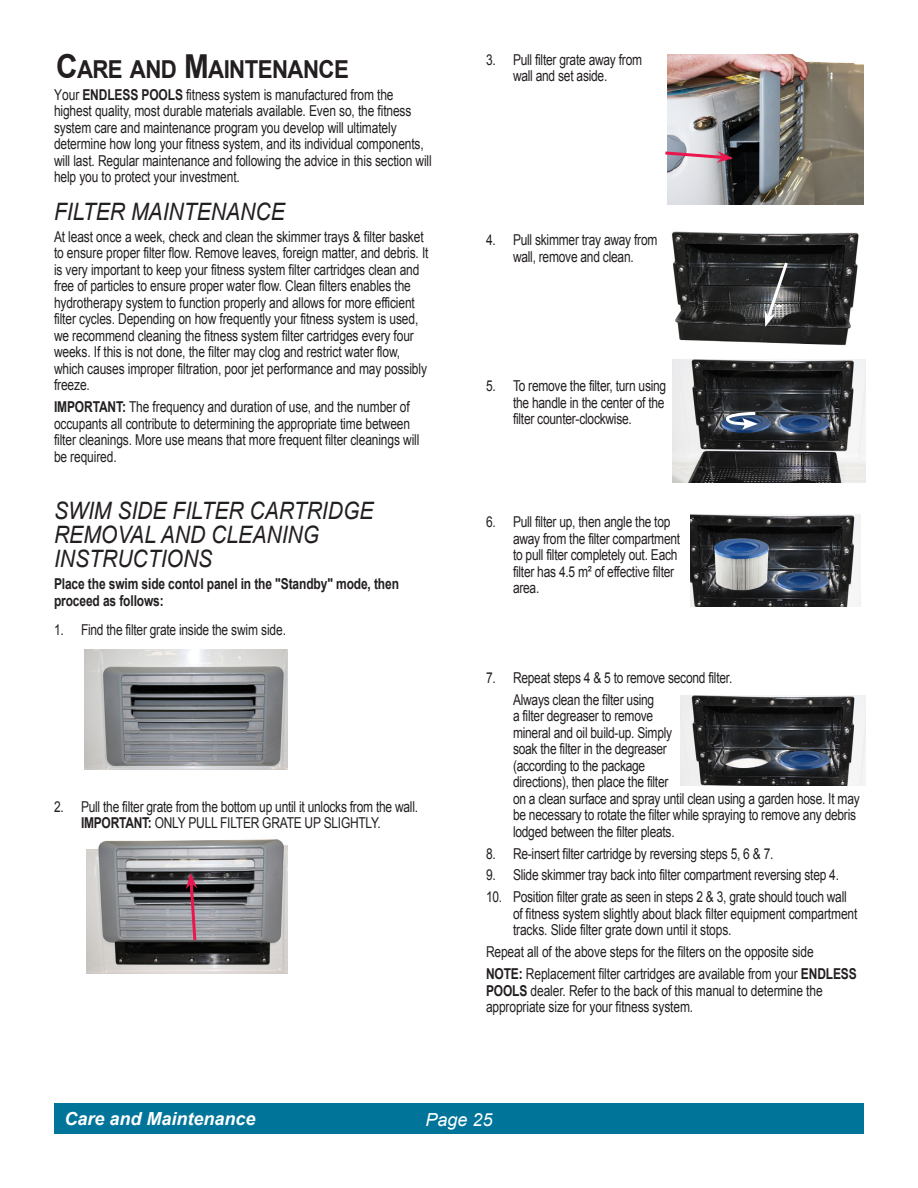
<style>
.page{position:relative;width:918px;height:1188px;background:#fff}
.page>*{position:absolute;margin:0;border:0;box-sizing:border-box;transform-origin:0 0}
.HSS_Heading{font:700 24.75px "Arial";letter-spacing:-.025em;color:#231f20;scale:.9 1}
.HSS_Sub_Header{font:italic 24px/24px "Arial";color:#231f20;scale:.88 1}
.t1{font:italic 700 18px "Arial";color:#fff}
.t2{font:italic 18px "Arial";color:#fff}
.Body{font:15px/16.5px "Arial";letter-spacing:-.01em;color:#231f20;scale:.8 1}
.Numbered_body{font:15px/16.5px "Arial";letter-spacing:-.02em;color:#231f20;scale:.8 1}
.Body-2{font:700 15px/16.5px "Arial";letter-spacing:-.01em;color:#231f20;scale:.8 1}
.s1{font-size:33px}
.s2{font-weight:700}
</style>
<div class="page">
<div style="left:54px;top:1103px;width:810px;height:31px;background:#007599"></div>
<img style="left:690px;top:514px;width:171px;height:93px">
<img style="left:681px;top:696px;width:184px;height:89px">
<img style="left:672px;top:360px;width:193px;height:123px">
<svg style="left:724px;top:410px;width:34px;height:20px"></svg>
<img style="left:671px;top:231px;width:188px;height:115px">
<svg style="left:765px;top:259px;width:25px;height:68px;background:#6c6d6d"></svg>
<img style="left:84px;top:649px;width:203px;height:121px">
<img style="left:86px;top:839px;width:201px;height:134px">
<svg style="left:186px;top:873px;width:12px;height:70px"></svg>
<img style="left:667px;top:54px;width:197px;height:150px">
<svg style="left:665px;top:150px;width:68px;height:13px"></svg>
<p class="HSS_Heading" style="left:56px;top:53px;width:327px"><span class="s1">C</span>ARE AND <span class="s1">M</span>AINTENANCE</p>
<p class="Body" style="left:54px;top:87px;width:474px">Your <span class="s2">ENDLESS POOLS</span> fitness system is manufactured from the highest quality, most durable materials available. Even so, the fitness system care and maintenance program you develop will ultimately determine how long your fitness system, and its individual components, will last. Regular maintenance and following the advice in this section will help you to protect your investment.</p>
<p class="HSS_Sub_Header" style="left:54px;top:200px;width:264px">FILTER MAINTENANCE</p>
<p class="Body" style="left:54px;top:228px;width:470px">At least once a week, check and clean the skimmer trays &amp; filter basket to ensure proper filter flow. Remove leaves, foreign matter, and debris. It is very important to keep your fitness system filter cartridges clean and free of particles to ensure proper water flow. Clean filters enables the hydrotherapy system to function properly and allows for more efficient filter cycles. Depending on how frequently your fitness system is used, we recommend cleaning the fitness system filter cartridges every four weeks. If this is not done, the filter may clog and restrict water flow, which causes improper filtration, poor jet performance and may possibly freeze.</p>
<p class="Body" style="left:54px;top:399px;width:458px"><span class="s2">IMPORTANT:</span> The frequency and duration of use, and the number of occupants all contribute to determining the appropriate time between filter cleanings. More use means that more frequent filter cleanings will be required.</p>
<p class="HSS_Sub_Header" style="left:54px;top:499px;width:365px">SWIM SIDE FILTER CARTRIDGE<br>REMOVAL AND CLEANING<br>INSTRUCTIONS</p>
<p class="Body-2" style="left:54px;top:576px;width:433px">Place the swim side contol panel in the "Standby" mode, then proceed as follows:</p>
<p class="Body" style="left:54px;top:621px;width:292px">1. Find the filter grate inside the swim side.</p>
<p class="Body" style="left:81px;top:798px;width:423px;text-indent:-27px">2. Pull the filter grate from the bottom up until it unlocks from the wall.<br><span class="s2">IMPORTANT:</span> ONLY PULL FILTER GRATE UP SLIGHTLY.</p>
<p class="Body" style="left:486px;top:52px;width:197px;text-align:center">3. Pull filter grate away from wall and set aside.</p>
<p class="Body" style="left:486px;top:232px;width:216px;text-align:center">4. Pull skimmer tray away from wall, remove and clean.</p>
<p class="Body" style="left:513px;top:378px;width:193px;text-align:justify;text-indent:-27px">5. To remove the filter, turn using the handle in the center of the filter counter-clockwise.</p>
<p class="Body" style="left:513px;top:514px;width:211px;text-indent:-27px">6. Pull filter up, then angle the top away from the filter compartment to pull filter completely out. Each filter has 4.5 m² of effective filter area.</p>
<p class="Body" style="left:486px;top:669px;width:309px">7. Repeat steps 4 &amp; 5 to remove second filter.</p>
<p class="Numbered_body" style="left:513px;top:691px;width:435px">Always clean the filter using<br>a filter degreaser to remove<br>mineral and oil build-up. Simply<br>soak the filter in the degreaser<br>(according to the package<br>directions), then place the filter<br>on a clean surface and spray until clean using a garden hose. It may be necessary to rotate the filter while spraying to remove any debris lodged between the filter pleats.</p>
<p class="Body" style="left:486px;top:845px;width:361px">8. Re-insert filter cartridge by reversing steps 5, 6 &amp; 7.</p>
<p class="Body" style="left:486px;top:867px;width:443px">9. Slide skimmer tray back into filter compartment reversing step 4.</p>
<p class="Body" style="left:513px;top:889px;width:432px;text-indent:-27px">10. Position filter grate as seen in steps 2 &amp; 3, grate should touch wall of fitness system slightly about black filter equipment compartment tracks. Slide filter grate down until it stops.</p>
<p class="Numbered_body" style="left:486px;top:944px;width:411px">Repeat all of the above steps for the filters on the opposite side</p>
<p class="Body" style="left:486px;top:966px;width:465px"><span class="s2">NOTE:</span> Replacement filter cartridges are available from your <span class="s2">ENDLESS<br>POOLS</span> dealer. Refer to the back of this manual to determine the appropriate size for your fitness system.</p>
<p class="t1" style="left:65px;top:1107px;width:193px">Care and Maintenance</p>
<p class="t2" style="left:425px;top:1108px;width:69px">Page 25</p>
</div>
